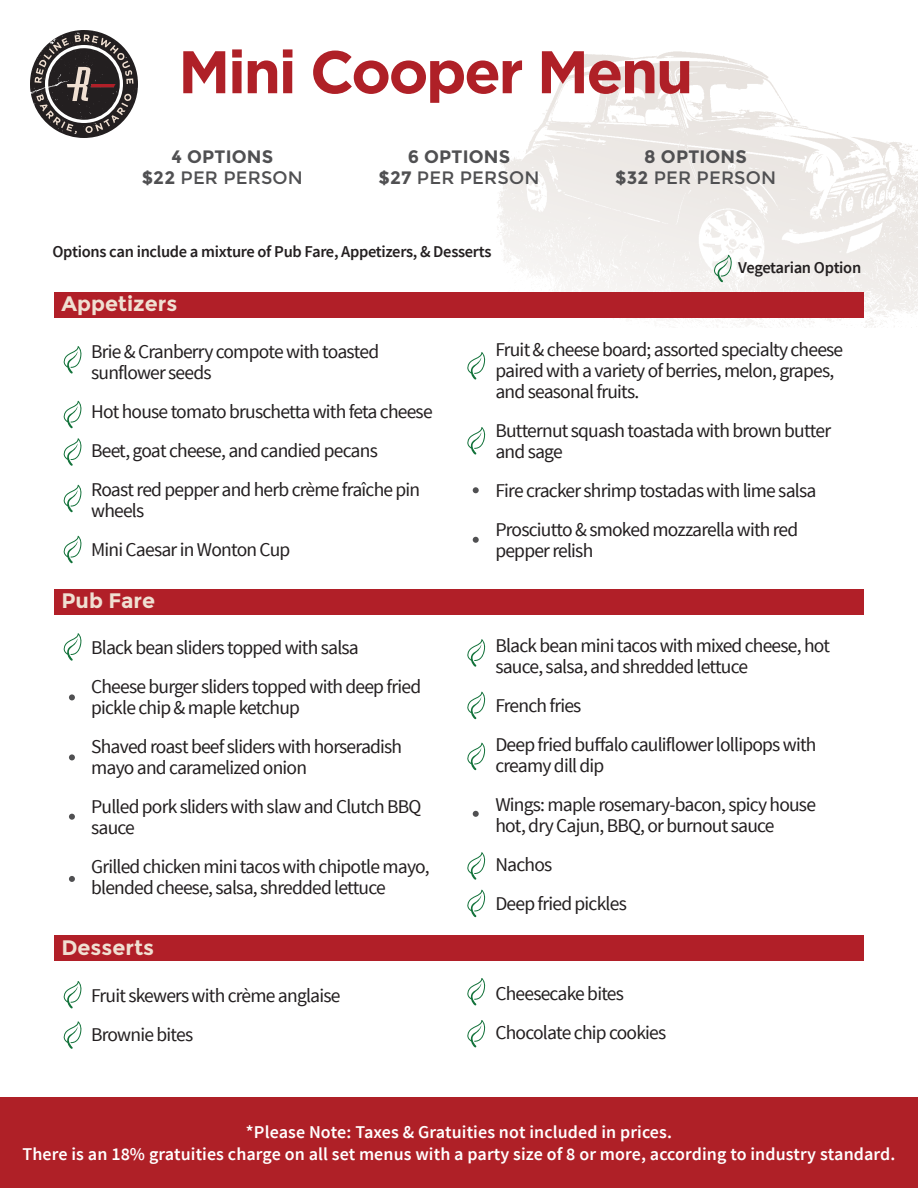
<style>
.page{position:relative;width:918px;height:1188px;background:#fff}
.page>*{position:absolute;margin:0;border:0;box-sizing:border-box;transform-origin:0 0}
.t1{font:700 60px "Gotham";letter-spacing:-.04em;color:#af2027}
.t2{font:700 21px "Montserrat";color:#f0e0d2}
.t3{font:19.5px/39px "Source Sans Pro";letter-spacing:-.04em;color:#231f20}
.t4{font:600 18px/21.6px "Source Sans Pro";letter-spacing:.005em;color:#fff;text-align:center}
.t5{font:700 18px/21px "Montserrat";letter-spacing:.01em;color:#505052;text-align:center}
.t6{font:600 16.5px "Source Sans Pro";letter-spacing:-.02em;color:#231f20}
.s1{font-weight:400}
</style>
<div class="page">
<img style="left:497px;top:51px;width:421px;height:277px">
<div style="left:0;top:1097px;width:918px;height:91px;background:#af2027"></div>
<svg style="left:30px;top:30px;width:108px;height:108px"></svg>
<svg style="left:714px;top:255px;width:18px;height:27px"></svg>
<div style="left:54px;top:589px;width:810px;height:25px;background:#b11f28"></div>
<svg style="left:63px;top:633px;width:19px;height:28px"></svg>
<svg style="left:467px;top:639px;width:19px;height:28px"></svg>
<svg style="left:467px;top:692px;width:19px;height:27px"></svg>
<svg style="left:467px;top:743px;width:19px;height:27px"></svg>
<svg style="left:467px;top:890px;width:19px;height:27px"></svg>
<svg style="left:467px;top:852px;width:19px;height:28px"></svg>
<svg style="left:69px;top:694px;width:6px;height:6px"></svg>
<svg style="left:69px;top:754px;width:6px;height:6px"></svg>
<svg style="left:69px;top:876px;width:6px;height:6px"></svg>
<svg style="left:69px;top:814px;width:6px;height:6px"></svg>
<svg style="left:473px;top:811px;width:6px;height:6px"></svg>
<div style="left:54px;top:292px;width:810px;height:25px;background:#b11f28"></div>
<svg style="left:473px;top:537px;width:6px;height:6px"></svg>
<svg style="left:473px;top:487px;width:6px;height:6px"></svg>
<svg style="left:63px;top:346px;width:19px;height:28px"></svg>
<svg style="left:467px;top:352px;width:19px;height:28px"></svg>
<svg style="left:467px;top:427px;width:19px;height:28px"></svg>
<svg style="left:63px;top:485px;width:19px;height:27px"></svg>
<svg style="left:63px;top:536px;width:19px;height:27px"></svg>
<svg style="left:63px;top:438px;width:19px;height:28px"></svg>
<svg style="left:63px;top:401px;width:19px;height:27px"></svg>
<div style="left:54px;top:936px;width:810px;height:25px;background:#b11f28"></div>
<svg style="left:63px;top:981px;width:19px;height:28px"></svg>
<svg style="left:63px;top:1021px;width:19px;height:28px"></svg>
<svg style="left:467px;top:978px;width:19px;height:28px"></svg>
<svg style="left:467px;top:1020px;width:19px;height:28px"></svg>
<h1 class="t1" style="left:178px;top:37px;width:517px">Mini Cooper Menu</h1>
<p class="t5" style="left:142px;top:147px;width:163px">4 OPTIONS<br>$22 <span class="s1">PER PERSON</span></p>
<p class="t5" style="left:379px;top:147px;width:162px">6 OPTIONS<br>$27 <span class="s1">PER PERSON</span></p>
<p class="t5" style="left:615px;top:147px;width:163px">8 OPTIONS<br>$32 <span class="s1">PER PERSON</span></p>
<p class="t6" style="left:52px;top:241px;width:441px">Options can include a mixture of Pub Fare, Appetizers, &amp; Desserts</p>
<p class="t6" style="left:738px;top:257px;width:124px">Vegetarian Option</p>
<p class="t2" style="left:61px;top:291px;width:117px">Appetizers</p>
<p class="t3" style="left:91px;top:341px;width:290px;line-height:21px">Brie &amp; Cranberry compote with toasted sunflower seeds</p>
<p class="t3" style="left:91px;top:392px;width:343px">Hot house tomato bruschetta with feta cheese<br>Beet, goat cheese, and candied pecans<br>Roast red pepper and herb crème fraîche pin</p>
<p class="t3" style="left:91px;top:491px;width:201px">wheels<br>Mini Caesar in Wonton Cup</p>
<p class="t2" style="left:61px;top:588px;width:95px">Pub Fare</p>
<p class="t3" style="left:91px;top:628px;width:332px">Black bean sliders topped with salsa<br>Cheese burger sliders topped with deep fried</p>
<p class="t3" style="left:91px;top:688px;width:313px">pickle chip &amp; maple ketchup<br>Shaved roast beef sliders with horseradish</p>
<p class="t3" style="left:91px;top:748px;width:332px">mayo and caramelized onion<br>Pulled pork sliders with slaw and Clutch BBQ</p>
<p class="t3" style="left:91px;top:808px;width:340px">sauce<br>Grilled chicken mini tacos with chipotle mayo,</p>
<p class="t3" style="left:91px;top:868px;width:296px">blended cheese, salsa, shredded lettuce</p>
<p class="t3" style="left:495px;top:339px;width:349px;line-height:21px">Fruit &amp; cheese board; assorted specialty cheese paired with a variety of berries, melon, grapes, and seasonal fruits.</p>
<p class="t3" style="left:495px;top:420px;width:337px;line-height:21px">Butternut squash toastada with brown butter and sage</p>
<p class="t3" style="left:495px;top:471px;width:323px">Fire cracker shrimp tostadas with lime salsa<br>Prosciutto &amp; smoked mozzarella with red</p>
<p class="t3" style="left:495px;top:531px;width:99px">pepper relish</p>
<p class="t3" style="left:495px;top:635px;width:336px;line-height:21px">Black bean mini tacos with mixed cheese, hot sauce, salsa, and shredded lettuce</p>
<p class="t3" style="left:495px;top:686px;width:323px">French fries<br>Deep fried buffalo cauliflower lollipops with</p>
<p class="t3" style="left:495px;top:746px;width:322px">creamy dill dip<br>Wings: maple rosemary-bacon, spicy house</p>
<p class="t3" style="left:495px;top:806px;width:281px">hot, dry Cajun, BBQ, or burnout sauce<br>Nachos<br>Deep fried pickles</p>
<p class="t2" style="left:61px;top:935px;width:94px">Desserts</p>
<p class="t3" style="left:91px;top:976px;width:251px">Fruit skewers with crème anglaise<br>Brownie bites</p>
<p class="t3" style="left:495px;top:974px;width:172px">Cheesecake bites<br>Chocolate chip cookies</p>
<p class="t4" style="left:23px;top:1122px;width:874px">*Please Note: Taxes &amp; Gratuities not included in prices.<br>There is an 18% gratuities charge on all set menus with a party size of 8 or more, according to industry standard.</p>
</div>
